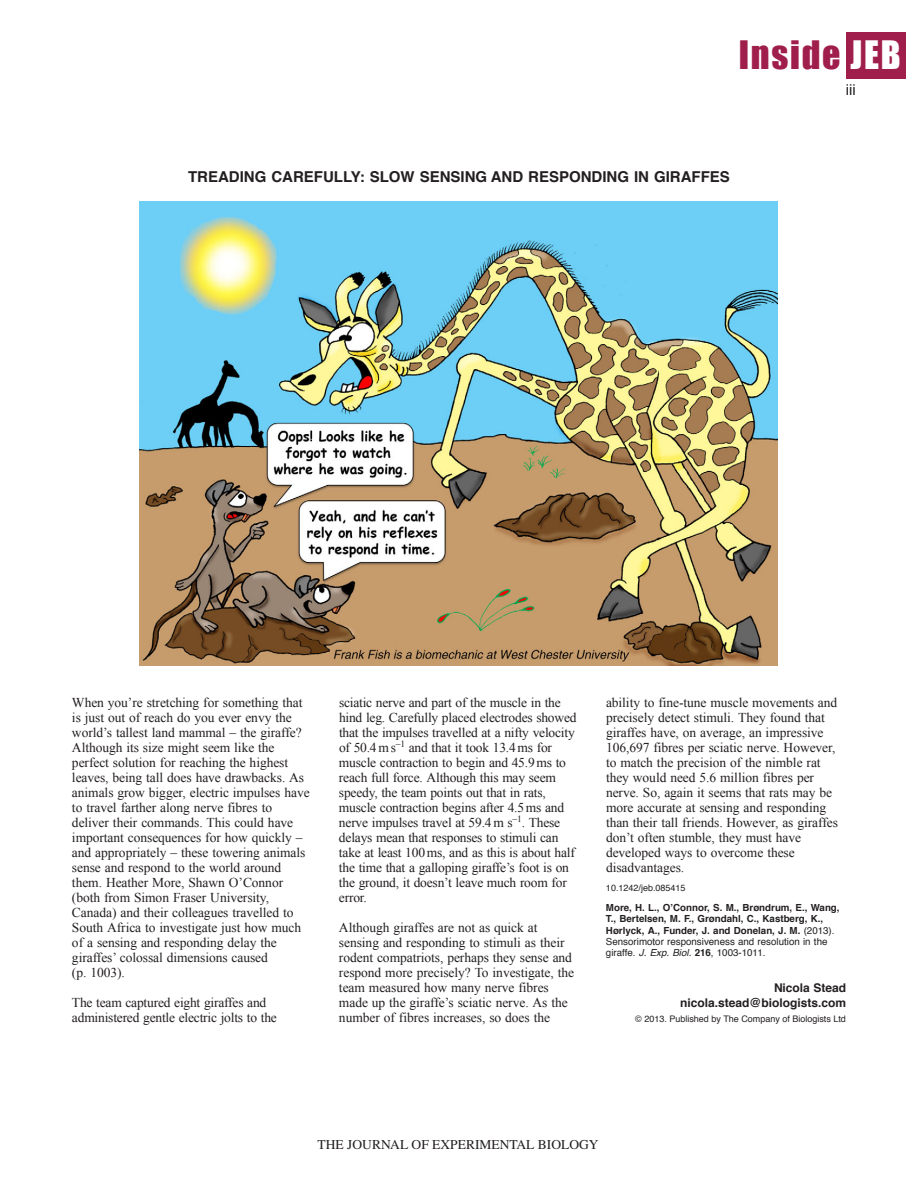
<style>
.page{position:relative;width:918px;height:1188px;background:#fff}
.page>*{position:absolute;margin:0;border:0;box-sizing:border-box;transform-origin:0 0}
.t1{font:36px "Impact";letter-spacing:.05em;color:#a01e4b}
.t2{font:700 15px "Helvetica";color:#231f20}
.t3{font:15px "Helvetica";color:#231f20}
.t4{font:13.5px/15px "Times New Roman";letter-spacing:-.005em;color:#231f20}
.t5{font:13.5px "Times";color:#231f20}
.t6{font:700 12px/15px "Helvetica";color:#231f20;text-align:right}
.t7{font:700 9.75px/11.2px "Helvetica";color:#231f20}
.t8{font:9px "Helvetica";color:#231f20}
.s1{color:#fff}
.s2{font-weight:400}
.s3{font-weight:400;font-style:italic}
</style>
<div class="page">
<div style="left:846px;top:32px;width:60px;height:46px;background:#a01e4b"></div>
<img style="left:140px;top:202px;width:638px;height:463px">
<h1 class="t1" style="left:739px;top:33px;width:163px">Inside <span class="s1">JEB</span></h1>
<p class="t3" style="left:846px;top:83px;width:11px">iii</p>
<p class="t2" style="left:188px;top:171px;width:543px">TREADING CAREFULLY: SLOW SENSING AND RESPONDING IN GIRAFFES</p>
<p class="t4" style="left:72px;top:695px;width:239px">When you’re stretching for something that is just out of reach do you ever envy the world’s tallest land mammal – the giraffe?<br>Although its size might seem like the perfect solution for reaching the highest leaves, being tall does have drawbacks. As animals grow bigger, electric impulses have to travel farther along nerve fibres to deliver their commands. This could have important consequences for how quickly – and appropriately – these towering animals sense and respond to the world around them. Heather More, Shawn O’Connor (both from Simon Fraser University, Canada) and their colleagues travelled to South Africa to investigate just how much of a sensing and responding delay the giraffes’ colossal dimensions caused<br>(p. 1003).</p>
<p class="t4" style="left:72px;top:995px;width:206px">The team captured eight giraffes and administered gentle electric jolts to the</p>
<p class="t4" style="left:339px;top:695px;width:239px">sciatic nerve and part of the muscle in the hind leg. Carefully placed electrodes showed that the impulses travelled at a nifty velocity of 50.4 m s<sup>–1</sup> and that it took 13.4 ms for muscle contraction to begin and 45.9 ms to reach full force. Although this may seem speedy, the team points out that in rats, muscle contraction begins after 4.5 ms and nerve impulses travel at 59.4 m s<sup>–1</sup>. These delays mean that responses to stimuli can take at least 100 ms, and as this is about half the time that a galloping giraffe’s foot is on the ground, it doesn’t leave much room for error.</p>
<p class="t4" style="left:339px;top:920px;width:237px">Although giraffes are not as quick at sensing and responding to stimuli as their rodent compatriots, perhaps they sense and respond more precisely? To investigate, the team measured how many nerve fibres made up the giraffe’s sciatic nerve. As the number of fibres increases, so does the</p>
<p class="t4" style="left:606px;top:695px;width:233px">ability to fine-tune muscle movements and precisely detect stimuli. They found that giraffes have, on average, an impressive 106,697 fibres per sciatic nerve. However, to match the precision of the nimble rat they would need 5.6 million fibres per nerve. So, again it seems that rats may be more accurate at sensing and responding than their tall friends. However, as giraffes don’t often stumble, they must have developed ways to overcome these disadvantages.</p>
<p class="t8" style="left:606px;top:884px;width:81px">10.1242/jeb.085415</p>
<p class="t7" style="left:606px;top:903px;width:235px">More, H. L., OʼConnor, S. M., Brøndrum, E., Wang, T., Bertelsen, M. F., Grøndahl, C., Kastberg, K., Hørlyck, A., Funder, J. and Donelan, J. M. <span class="s2">(2013).<br>Sensorimotor responsiveness and resolution in the giraffe.</span> <span class="s3">J. Exp. Biol.</span> 216<span class="s2">, 1003-1011.</span></p>
<p class="t6" style="left:680px;top:982px;width:167px">Nicola Stead nicola.stead@biologists.com</p>
<p class="t8" style="left:635px;top:1015px;width:212px">© 2013. Published by The Company of Biologists Ltd</p>
<p class="t5" style="left:318px;top:1137px;width:282px">THE JOURNAL OF EXPERIMENTAL BIOLOGY</p>
</div>
